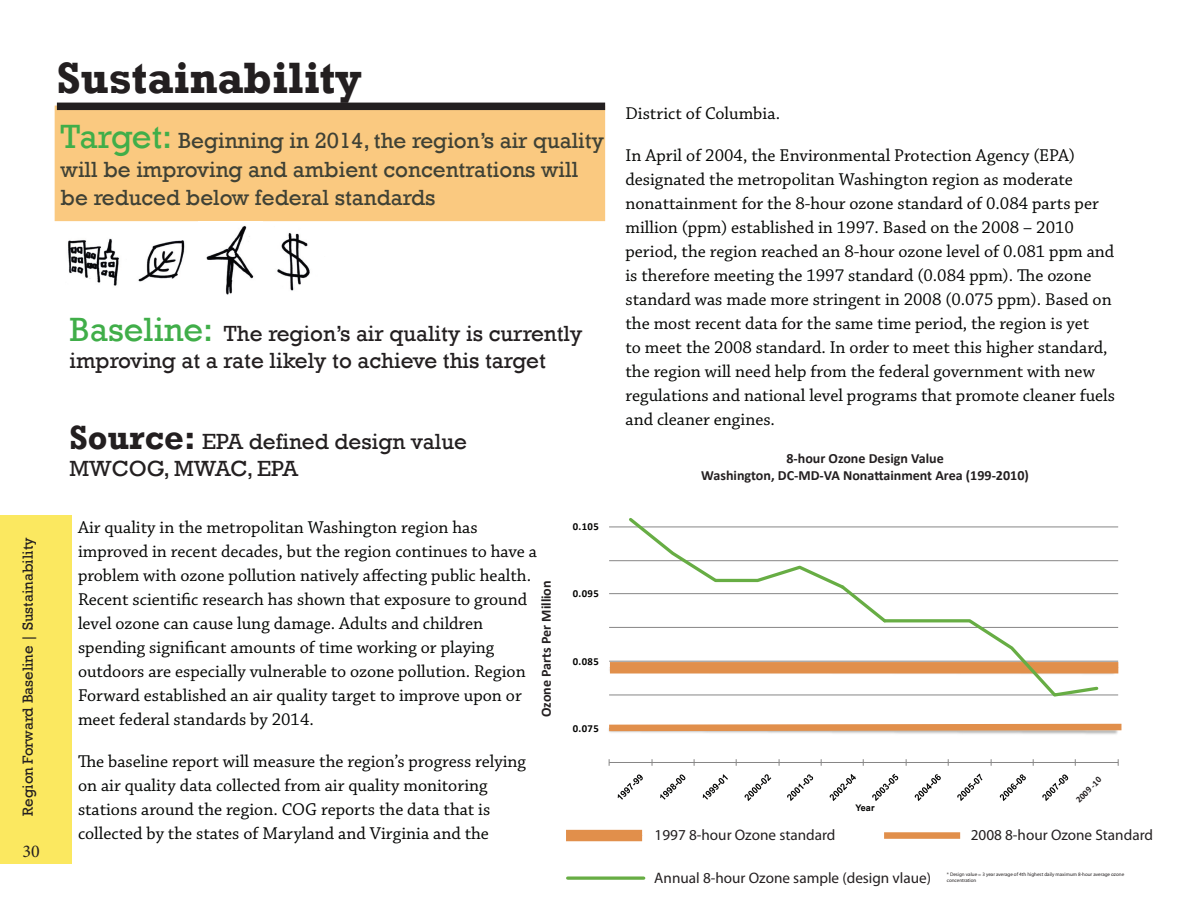
<style>
.page{position:relative;width:1188px;height:918px;background:#fff}
.page>*{position:absolute;margin:0;border:0;box-sizing:border-box;transform-origin:0 0}
.t1{font:700 45px "Rockwell";color:#231f20}
.t2{font:22.5px/27px "Rockwell";color:#231f20}
.t3{font:22.5px/28.5px "Rockwell";color:#3f4135}
.t4{font:18px/24px "Chaparral Pro";color:#040503}
.t5{font:18px "Minion Pro";color:#231f20}
.t6{font:15.15px "Myriad Pro";color:#231f20}
.t7{font:15px "Rockwell";color:#231f20}
.t8{font:700 14.1px/16.8px "Calibri";color:#231f20;text-align:center}
.t9{font:700 10.65px "Calibri";letter-spacing:.03em;color:#050504}
.t10{font:700 9px "Calibri";color:#231f20}
.t11{font:700 9px "Arial";color:#050504}
.t12{font:5.1px/6.1px "Myriad Pro";color:#231f20}
.s1{font-size:34.5px;color:#40ae49}
.s2{font-weight:700;font-size:34.5px}
</style>
<div class="page">
<div style="left:0;top:515px;width:72px;height:349px;background:#fbe860"></div>
<div style="left:55px;top:106px;width:550px;height:115px;background:#fac980"></div>
<div style="left:57px;top:103px;width:548px;height:7px;background:#231f20"></div>
<img style="left:68px;top:238px;width:51px;height:48px">
<img style="left:138px;top:240px;width:47px;height:42px">
<img style="left:206px;top:225px;width:48px;height:70px">
<img style="left:277px;top:232px;width:33px;height:59px">
<hr style="left:609px;top:527px;width:509px;height:1px;background:#878686">
<hr style="left:609px;top:560px;width:509px;height:1px;background:#878686">
<hr style="left:609px;top:593px;width:509px;height:1px;background:#878686">
<hr style="left:609px;top:627px;width:509px;height:1px;background:#878686">
<hr style="left:609px;top:661px;width:509px;height:1px;background:#878686">
<hr style="left:609px;top:695px;width:509px;height:1px;background:#878686">
<hr style="left:609px;top:762px;width:509px;height:1px;background:#878686">
<svg style="left:608px;top:723px;width:514px;height:12px"></svg>
<div style="left:610px;top:662px;width:508px;height:11px;background:#e18f4b"></div>
<svg style="left:626px;top:518px;width:474px;height:179px"></svg>
<div style="left:566px;top:830px;width:76px;height:11px;background:#e18f4b"></div>
<div style="left:884px;top:832px;width:76px;height:7px;background:#e18f4b"></div>
<svg style="left:568px;top:876px;width:76px;height:4px"></svg>
<svg style="left:618px;top:774px;width:25px;height:26px"></svg>
<svg style="left:660px;top:774px;width:25px;height:26px"></svg>
<svg style="left:703px;top:774px;width:25px;height:26px"></svg>
<svg style="left:745px;top:774px;width:26px;height:27px"></svg>
<svg style="left:787px;top:774px;width:26px;height:27px"></svg>
<svg style="left:830px;top:774px;width:26px;height:27px"></svg>
<svg style="left:872px;top:774px;width:26px;height:27px"></svg>
<svg style="left:915px;top:774px;width:26px;height:27px"></svg>
<svg style="left:957px;top:774px;width:25px;height:27px"></svg>
<svg style="left:1000px;top:774px;width:26px;height:27px"></svg>
<svg style="left:1042px;top:774px;width:27px;height:27px"></svg>
<h1 class="t1" style="left:57px;top:51px;width:307px">Sustainability</h1>
<p class="t3" style="left:61px;top:127px;width:545px"><span class="s1">Target:</span> Beginning in 2014, the region’s air quality will be improving and ambient concentrations will be reduced below federal standards</p>
<p class="t7" style="left:19px;top:816px;width:280px;rotate:-90deg">Region Forward Baseline | Sustainability</p>
<p class="t5" style="left:22px;top:839px;width:19px">30</p>
<p class="t2" style="left:70px;top:320px;width:514px"><span class="s1">Baseline:</span> The region’s air quality is currently improving at a rate likely to achieve this target</p>
<p class="t2" style="left:70px;top:428px;width:399px"><span class="s2">Source:</span> EPA defined design value<br>MWCOG, MWAC, EPA</p>
<p class="t4" style="left:78px;top:516px;width:461px">Air quality in the metropolitan Washington region has improved in recent decades, but the region continues to have a problem with ozone pollution natively affecting public health.<br>Recent scientific research has shown that exposure to ground level ozone can cause lung damage. Adults and children spending significant amounts of time working or playing outdoors are especially vulnerable to ozone pollution. Region Forward established an air quality target to improve upon or meet federal standards by 2014.</p>
<p class="t4" style="left:78px;top:750px;width:450px">The baseline report will measure the region’s progress relying on air quality data collected from air quality monitoring stations around the region. COG reports the data that is collected by the states of Maryland and Virginia and the</p>
<p class="t8" style="left:538px;top:717px;width:138px;rotate:-90deg">Ozone Parts Per Million</p>
<p class="t9" style="left:573px;top:520px;width:28px">0.105</p>
<p class="t9" style="left:573px;top:587px;width:28px">0.095</p>
<p class="t9" style="left:573px;top:655px;width:28px">0.085</p>
<p class="t9" style="left:573px;top:722px;width:28px">0.075</p>
<p class="t4" style="left:626px;top:102px;width:156px">District of Columbia.</p>
<p class="t4" style="left:626px;top:144px;width:491px">In April of 2004, the Environmental Protection Agency (EPA) designated the metropolitan Washington region as moderate nonattainment for the 8-hour ozone standard of 0.084 parts per million (ppm) established in 1997. Based on the 2008 – 2010 period, the region reached an 8-hour ozone level of 0.081 ppm and is therefore meeting the 1997 standard (0.084 ppm). The ozone standard was made more stringent in 2008 (0.075 ppm). Based on the most recent data for the same time period, the region is yet<br>to meet the 2008 standard. In order to meet this higher standard, the region will need help from the federal government with new regulations and national level programs that promote cleaner fuels and cleaner engines.</p>
<p class="t8" style="left:701px;top:450px;width:329px">8-hour Ozone Design Value<br>Washington, DC-MD-VA Nonattainment Area (199-2010)</p>
<p class="t11" style="left:855px;top:802px;width:21px">Year</p>
<p class="t10" style="left:1073px;top:797px;width:34px;rotate:-45deg">2009 -10</p>
<p class="t6" style="left:655px;top:826px;width:182px">1997 8-hour Ozone standard</p>
<p class="t6" style="left:971px;top:826px;width:184px">2008 8-hour Ozone Standard</p>
<p class="t6" style="left:654px;top:868px;width:278px">Annual 8-hour Ozone sample (design vlaue)</p>
<p class="t12" style="left:947px;top:871px;width:179px">* Design value = 3 year average of 4th highest daily maximum 8-hour average ozone concentration</p>
</div>
